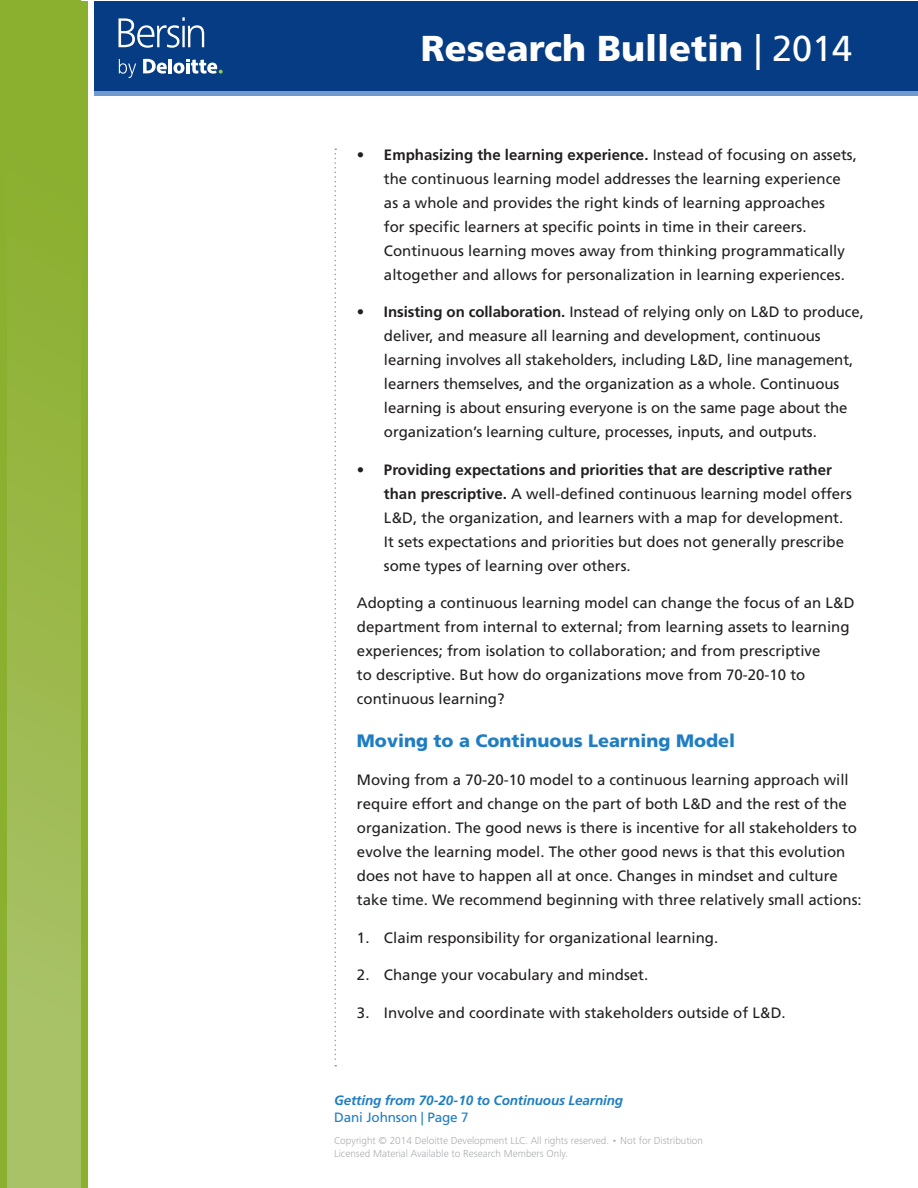
<style>
.page{position:relative;width:918px;height:1188px;background:#fff}
.page>*{position:absolute;margin:0;border:0;box-sizing:border-box;transform-origin:0 0}
.t1{font:900 36px "Frutiger LT Std";color:#fff}
.Heading_1{font:900 18px "Frutiger LT Std";color:#1f7ec2}
.Body_Text{font:15px/24px "Frutiger LT Std";color:#231f20}
.Body_Text_Bulleted_L{font:15px "Frutiger LT Std";color:#231f20}
.t2{font:italic 700 13.5px "Frutiger LT Std";letter-spacing:-.01em;color:#1f7ec2}
.t3{font:13.5px "Frutiger LT Std";letter-spacing:-.01em;color:#1f7ec2}
.t4{font:300 10.5px/13.5px "Frutiger Next Pro";color:#a8a9ad}
.s1{font-weight:400}
.s2{font-weight:700}
</style>
<div class="page">
<div style="left:94px;top:1px;width:824px;height:94px;background:#053c83"></div>
<div style="left:0;top:1px;width:81px;height:1187px;background:linear-gradient(to bottom,#87ac27,#acc46d)"></div>
<div style="left:81px;top:1px;width:7px;height:1187px;background:#8baf2f"></div>
<div style="left:0;top:1px;width:7px;height:1187px;background:#8baf2f"></div>
<hr style="left:94px;top:91px;width:824px;height:4px;background:#6e9ad0">
<svg style="left:334px;top:148px;width:2px;height:918px"></svg>
<svg style="left:118px;top:17px;width:86px;height:31px"></svg>
<svg style="left:119px;top:59px;width:17px;height:19px"></svg>
<hr style="left:168px;top:59px;width:4px;height:14px;background:#fff">
<svg style="left:173px;top:59px;width:50px;height:15px"></svg>
<svg style="left:143px;top:59px;width:24px;height:15px"></svg>
<h1 class="t1" style="left:421px;top:26px;width:433px">Research Bulletin <span class="s1">| 2014</span></h1>
<p class="Body_Text" style="left:384px;top:143px;width:474px;text-indent:-27px"><span class="s2">• Emphasizing the learning experience.</span> Instead of focusing on assets, the continuous learning model addresses the learning experience as a whole and provides the right kinds of learning approaches<br>for specific learners at specific points in time in their careers.<br>Continuous learning moves away from thinking programmatically altogether and allows for personalization in learning experiences.</p>
<p class="Body_Text" style="left:384px;top:300px;width:481px;text-indent:-27px"><span class="s2">• Insisting on collaboration.</span> Instead of relying only on L&amp;D to produce, deliver, and measure all learning and development, continuous learning involves all stakeholders, including L&amp;D, line management, learners themselves, and the organization as a whole. Continuous learning is about ensuring everyone is on the same page about the organization’s learning culture, processes, inputs, and outputs.</p>
<p class="Body_Text" style="left:384px;top:458px;width:469px;text-indent:-27px"><span class="s2">• Providing expectations and priorities that are descriptive rather than prescriptive.</span> A well-defined continuous learning model offers L&amp;D, the organization, and learners with a map for development.<br>It sets expectations and priorities but does not generally prescribe some types of learning over others.</p>
<p class="Body_Text" style="left:357px;top:591px;width:499px">Adopting a continuous learning model can change the focus of an L&amp;D department from internal to external; from learning assets to learning experiences; from isolation to collaboration; and from prescriptive<br>to descriptive. But how do organizations move from 70-20-10 to continuous learning?</p>
<p class="Heading_1" style="left:357px;top:730px;width:380px">Moving to a Continuous Learning Model</p>
<p class="Body_Text" style="left:357px;top:768px;width:506px">Moving from a 70-20-10 model to a continuous learning approach will require effort and change on the part of both L&amp;D and the rest of the organization. The good news is there is incentive for all stakeholders to evolve the learning model. The other good news is that this evolution does not have to happen all at once. Changes in mindset and culture take time. We recommend beginning with three relatively small actions:</p>
<p class="Body_Text_Bulleted_L" style="left:357px;top:929px;width:363px">1. Claim responsibility for organizational learning.</p>
<p class="Body_Text_Bulleted_L" style="left:357px;top:966px;width:293px">2. Change your vocabulary and mindset.</p>
<p class="Body_Text_Bulleted_L" style="left:357px;top:1004px;width:430px">3. Involve and coordinate with stakeholders outside of L&amp;D.</p>
<p class="t2" style="left:334px;top:1093px;width:291px">Getting from 70-20-10 to Continuous Learning</p>
<p class="t3" style="left:334px;top:1109px;width:136px">Dani Johnson | Page 7</p>
<p class="t4" style="left:334px;top:1133px;width:370px">Copyright © 2014 Deloitte Development LLC. All rights reserved. • Not for Distribution<br>Licensed Material Available to Research Members Only.</p>
</div>
